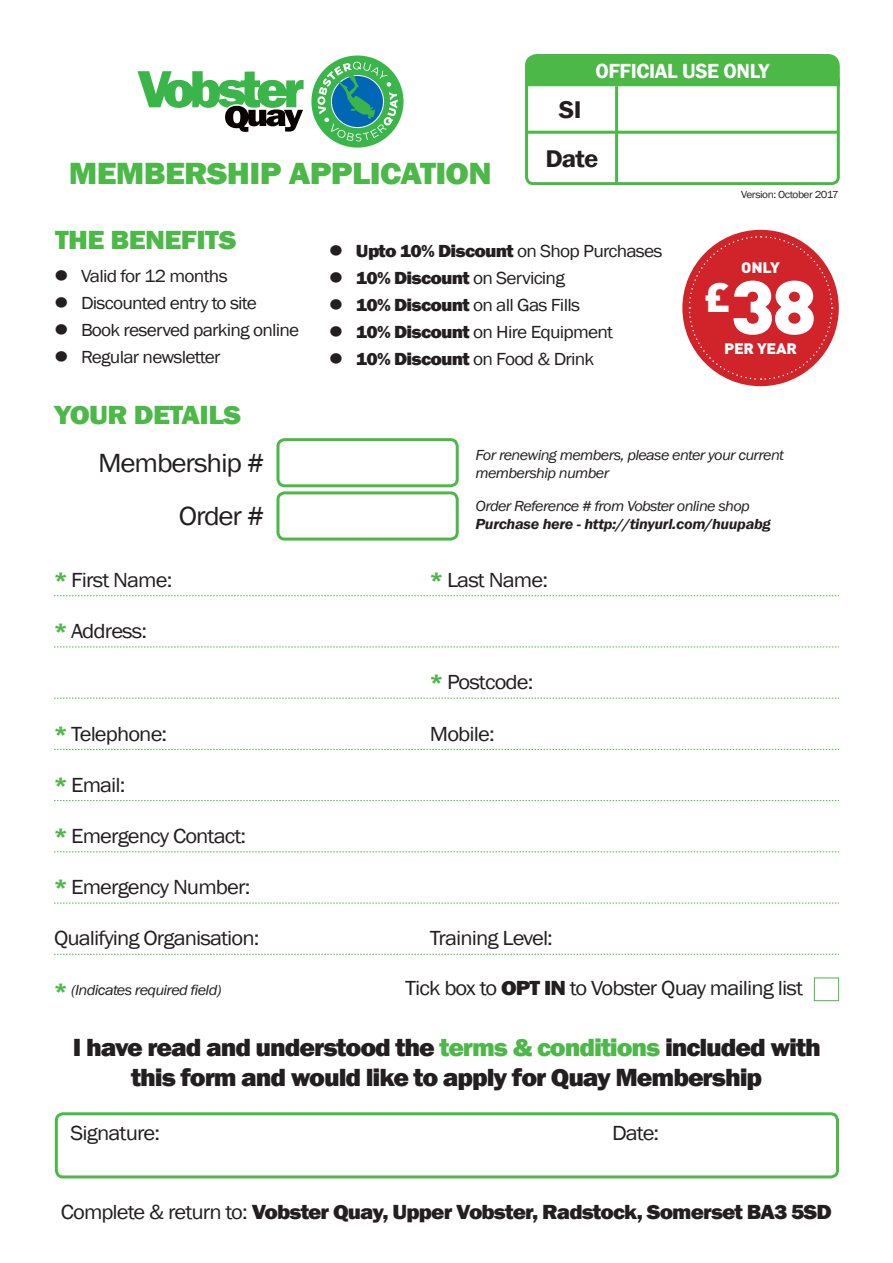
<style>
.page{position:relative;width:893px;height:1263px;background:#fff}
.page>*{position:absolute;margin:0;border:0;box-sizing:border-box;transform-origin:0 0}
.t1{font:900 75px "DIN";color:#fff;scale:1.08 1}
.t2{font:800 31.5px "Franklin Gothic";letter-spacing:-.02em;color:#4cb848;scale:1.08 1}
.t3{font:800 27px "Franklin Gothic";letter-spacing:-.02em;color:#4cb848;scale:1.08 1}
.t4{font:27px "Franklin Gothic";letter-spacing:-.04em;color:#231f20;scale:1.08 1}
.t5{font:800 25.5px/30px "Franklin Gothic";letter-spacing:-.04em;color:#231f20;text-align:center;scale:1.05 1}
.t6{font:600 24.9px "Franklin Gothic";letter-spacing:-.035em;color:#231f20;scale:1.08 1}
.t7{font:21px "Franklin Gothic";letter-spacing:-.04em;color:#231f20;scale:1.08 1}
.t8{font:800 21px "Franklin Gothic";letter-spacing:-.04em;color:#231f20;scale:1.08 1}
.t9{font:600 21px "Franklin Gothic";letter-spacing:-.02em;color:#fff}
.t10{font:18px "Franklin Gothic";letter-spacing:-.04em;color:#231f20;scale:1.08 1}
.t11{font:800 18px "Franklin Gothic";letter-spacing:-.04em;color:#231f20;scale:1.08 1}
.t12{font:italic 15px/18px "Franklin Gothic";letter-spacing:-.04em;color:#231f20;scale:1.08 1}
.t13{font:italic 600 15px "Franklin Gothic";letter-spacing:-.02em;color:#231f20;scale:1.08 1}
.t14{font:900 15px "DIN";letter-spacing:-.02em;color:#fff;scale:1.08 1}
.t15{font:10.5px "Franklin Gothic";letter-spacing:-.04em;color:#231f20;scale:1.08 1}
.s1{font-weight:400}
.s2{font-weight:800}
.s3{font-weight:800;color:#4cb848}
.s4{font-weight:800;font-style:normal;font-size:21px;color:#4cb848}
.s5{color:#4cb848}
</style>
<div class="page">
<div style="left:55px;top:1112px;width:784px;height:66px;border:3px solid #4cb848;border-radius:7px"></div>
<svg style="left:54px;top:595px;width:785px;height:1px"></svg>
<svg style="left:54px;top:647px;width:785px;height:1px"></svg>
<svg style="left:54px;top:698px;width:785px;height:1px"></svg>
<svg style="left:54px;top:749px;width:785px;height:1px"></svg>
<svg style="left:54px;top:800px;width:785px;height:1px"></svg>
<svg style="left:54px;top:851px;width:785px;height:1px"></svg>
<svg style="left:54px;top:903px;width:785px;height:1px"></svg>
<svg style="left:54px;top:954px;width:785px;height:1px"></svg>
<div style="left:276px;top:438px;width:183px;height:49px;border:3px solid #4cb848;border-radius:7px"></div>
<div style="left:814px;top:977px;width:25px;height:24px;border:1px solid #4cb848"></div>
<div style="left:525px;top:72px;width:315px;height:113px;border:3px solid #4cb848;border-radius:7px"></div>
<div style="left:525px;top:54px;width:315px;height:32px;background:#4cb848"></div>
<hr style="left:526px;top:131px;width:313px;height:3px;background:#4cb848">
<hr style="left:615px;top:86px;width:3px;height:98px;background:#4cb848">
<div style="left:276px;top:491px;width:183px;height:50px;border:3px solid #4cb848;border-radius:7px"></div>
<div style="left:682px;top:230px;width:157px;height:156px;background:#d1232a;border-radius:50%"></div>
<svg style="left:688px;top:235px;width:145px;height:146px"></svg>
<svg style="left:137px;top:55px;width:267px;height:93px"></svg>
<p class="t2" style="left:69px;top:153px;width:393px">MEMBERSHIP APPLICATION</p>
<p class="t9" style="left:595px;top:58px;width:176px">OFFICIAL USE ONLY</p>
<p class="t6" style="left:559px;top:95px;width:22px">SI</p>
<p class="t6" style="left:545px;top:143px;width:50px">Date</p>
<p class="t15" style="left:741px;top:188px;width:92px">Version: October 2017</p>
<p class="t3" style="left:55px;top:222px;width:169px">THE BENEFITS</p>
<p class="t10" style="left:54px;top:265px;width:162px">● Valid for 12 months</p>
<p class="t10" style="left:54px;top:292px;width:189px">● Discounted entry to site</p>
<p class="t10" style="left:54px;top:319px;width:229px">● Book reserved parking online</p>
<p class="t10" style="left:54px;top:346px;width:156px">● Regular newsletter</p>
<p class="t3" style="left:54px;top:397px;width:175px">YOUR DETAILS</p>
<p class="t4" style="left:98px;top:446px;width:155px">Membership #</p>
<p class="t11" style="left:329px;top:240px;width:310px">● Upto 10% Discount <span class="s1">on Shop Purchases</span></p>
<p class="t11" style="left:329px;top:267px;width:220px">● 10% Discount <span class="s1">on Servicing</span></p>
<p class="t10" style="left:329px;top:294px;width:234px">● <span class="s2">10% Discount</span> on all Gas Fills</p>
<p class="t10" style="left:329px;top:321px;width:265px">● <span class="s2">10% Discount</span> on Hire Equipment</p>
<p class="t10" style="left:329px;top:348px;width:247px">● <span class="s2">10% Discount</span> on Food &amp; Drink</p>
<p class="t14" style="left:741px;top:257px;width:37px">ONLY</p>
<p class="t1" style="left:704px;top:257px;width:106px"><sup>£</sup>38</p>
<p class="t14" style="left:724px;top:338px;width:69px">PER YEAR</p>
<p class="t12" style="left:476px;top:446px;width:287px">For renewing members, please enter your current membership number</p>
<p class="t4" style="left:179px;top:499px;width:81px">Order #</p>
<p class="t12" style="left:476px;top:497px;width:255px">Order Reference # from Vobster online shop</p>
<p class="t13" style="left:476px;top:514px;width:275px">Purchase here - http://tinyurl.com/huupabg</p>
<p class="t7" style="left:54px;top:567px;width:111px"><span class="s3">*</span> First Name:</p>
<p class="t7" style="left:54px;top:618px;width:88px"><span class="s3">*</span> Address:</p>
<p class="t7" style="left:430px;top:567px;width:111px"><span class="s3">*</span> Last Name:</p>
<p class="t7" style="left:430px;top:669px;width:97px"><span class="s3">*</span> Postcode:</p>
<p class="t7" style="left:430px;top:720px;width:61px">Mobile:</p>
<p class="t7" style="left:54px;top:720px;width:106px"><span class="s3">*</span> Telephone:</p>
<p class="t7" style="left:54px;top:771px;width:68px"><span class="s3">*</span> Email:</p>
<p class="t7" style="left:54px;top:822px;width:179px"><span class="s3">*</span> Emergency Contact:</p>
<p class="t7" style="left:54px;top:873px;width:183px"><span class="s3">*</span> Emergency Number:</p>
<p class="t7" style="left:54px;top:924px;width:192px">Qualifying Organisation:</p>
<p class="t12" style="left:54px;top:982px;width:157px"><span class="s4">*</span> (Indicates required field)</p>
<p class="t7" style="left:405px;top:975px;width:370px">Tick box to <span class="s2">OPT IN</span> to Vobster Quay mailing list</p>
<p class="t7" style="left:430px;top:924px;width:115px">Training Level:</p>
<p class="t5" style="left:73px;top:1033px;width:714px">I have read and understood the <span class="s5">terms &amp; conditions</span> included with this form and would like to apply for Quay Membership</p>
<p class="t7" style="left:71px;top:1120px;width:84px">Signature:</p>
<p class="t7" style="left:612px;top:1120px;width:45px">Date:</p>
<p class="t8" style="left:61px;top:1198px;width:715px"><span class="s1">Complete &amp; return to:</span> Vobster Quay, Upper Vobster, Radstock, Somerset BA3 5SD</p>
</div>
